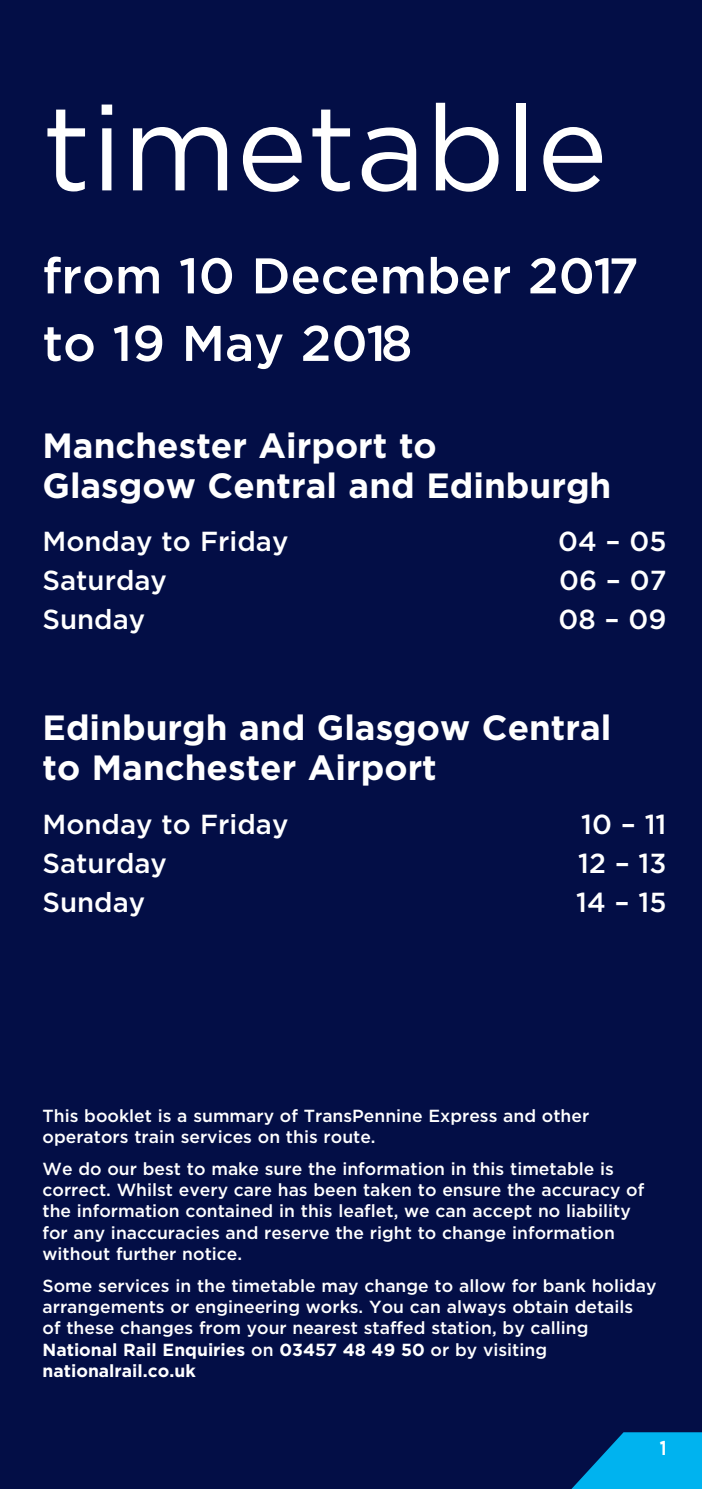
<style>
.page{position:relative;width:702px;height:1489px;background:#fff}
.page>*{position:absolute;margin:0;border:0;box-sizing:border-box;transform-origin:0 0}
.t1{font:120px "Gotham";color:#fff}
.t2{font:500 50px/67.5px "Gotham";color:#fff}
.t3{font:700 35px/40px "Gotham";color:#fff}
.t4{font:500 27.5px "Gotham";color:#fff}
.t5{font:700 20px "Gotham";color:#fff;scale:.8 1}
.t6{font:500 17.5px/21.2px "Gotham";color:#fff}
.s1{font-weight:700}
</style>
<div class="page">
<div style="left:0;top:0;width:702px;height:1488px;background:#030e46"></div>
<svg style="left:572px;top:1432px;width:130px;height:56px"></svg>
<h1 class="t1" style="left:43px;top:106px;width:567px">timetable</h1>
<h2 class="t2" style="left:43px;top:246px;width:597px">from 10 December 2017 to 19 May 2018</h2>
<h3 class="t3" style="left:43px;top:428px;width:570px">Manchester Airport to<br>Glasgow Central and Edinburgh</h3>
<h3 class="t4" style="left:43px;top:532px;width:247px">Monday to Friday</h3>
<h3 class="t4" style="left:558px;top:532px;width:110px">04 – 05</h3>
<h3 class="t4" style="left:43px;top:571px;width:126px">Saturday</h3>
<h3 class="t4" style="left:559px;top:571px;width:109px">06 – 07</h3>
<h3 class="t4" style="left:43px;top:610px;width:104px">Sunday</h3>
<h3 class="t4" style="left:558px;top:610px;width:109px">08 – 09</h3>
<h3 class="t3" style="left:43px;top:711px;width:570px">Edinburgh and Glasgow Central to Manchester Airport</h3>
<h3 class="t4" style="left:43px;top:814px;width:247px">Monday to Friday</h3>
<h3 class="t4" style="left:581px;top:814px;width:87px">10 – 11</h3>
<h3 class="t4" style="left:43px;top:853px;width:126px">Saturday</h3>
<h3 class="t4" style="left:578px;top:853px;width:90px">12 – 13</h3>
<h3 class="t4" style="left:43px;top:892px;width:104px">Sunday</h3>
<h3 class="t4" style="left:576px;top:892px;width:92px">14 – 15</h3>
<p class="t6" style="left:43px;top:1106px;width:548px">This booklet is a summary of TransPennine Express and other operators train services on this route.</p>
<p class="t6" style="left:43px;top:1159px;width:603px">We do our best to make sure the information in this timetable is correct. Whilst every care has been taken to ensure the accuracy of the information contained in this leaflet, we can accept no liability for any inaccuracies and reserve the right to change information without further notice.</p>
<p class="t6" style="left:43px;top:1276px;width:615px">Some services in the timetable may change to allow for bank holiday arrangements or engineering works. You can always obtain details<br>of these changes from your nearest staffed station, by calling <span class="s1">National Rail Enquiries</span> on <span class="s1">03457 48 49 50</span> or by visiting <span class="s1">nationalrail.co.uk</span></p>
<p class="t5" style="left:659px;top:1441px;width:10px">1</p>
</div>
